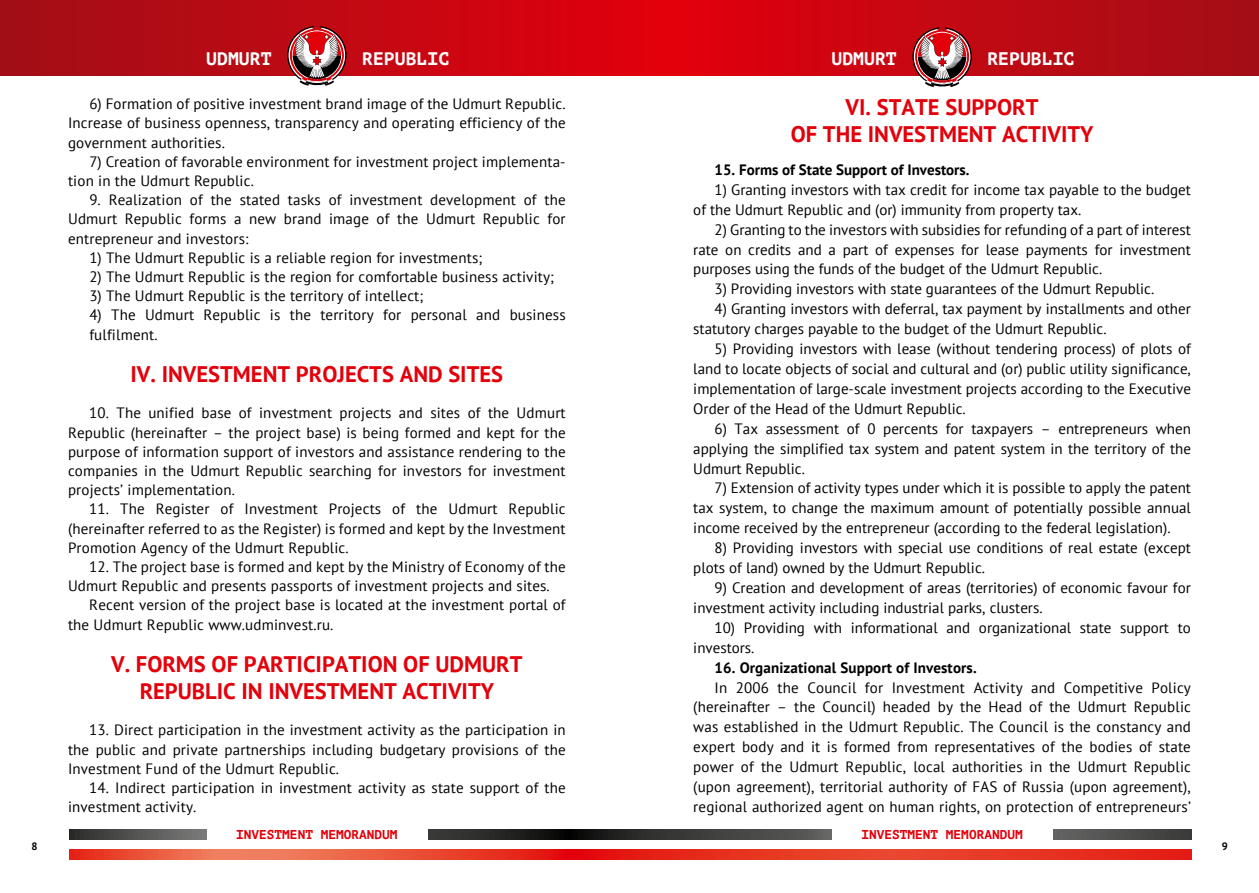
<style>
.page{position:relative;width:1259px;height:893px;background:#fff}
.page>*{position:absolute;margin:0;border:0;box-sizing:border-box;transform-origin:0 0}
.t1{font:700 22.5px/27px "PT Sans";color:#e3000b;text-align:center}
.t2{font:700 18.15px "PT Mono";color:#fff}
.t3{font:15px/20px "PT Sans";letter-spacing:.01em;color:#000;text-align:justify}
.t4{font:700 15px "PT Sans";letter-spacing:.01em;color:#000}
.t5{font:700 12.75px "PT Mono";color:#e3000b}
.t6{font:700 10.65px "PT Sans";color:#000}
</style>
<div class="page">
<svg style="left:69px;top:850px;width:1122px;height:9px;background:#e83e2c"></svg>
<svg style="left:69px;top:829px;width:1122px;height:10px;background:#3f3f3e"></svg>
<div style="left:207px;top:806px;width:220px;height:41px;background:#fff"></div>
<div style="left:832px;top:806px;width:220px;height:41px;background:#fff"></div>
<svg style="left:0;top:0;width:1259px;height:75px;background:#c10711"></svg>
<svg style="left:287px;top:26px;width:59px;height:60px"></svg>
<svg style="left:912px;top:27px;width:59px;height:60px"></svg>
<p class="t2" style="left:206px;top:48px;width:67px">UDMURT</p>
<p class="t2" style="left:362px;top:48px;width:89px">REPUBLIC</p>
<p class="t2" style="left:831px;top:48px;width:67px">UDMURT</p>
<p class="t2" style="left:987px;top:48px;width:89px">REPUBLIC</p>
<p class="t3" style="left:68px;top:94px;width:499px;line-height:19.2px;text-indent:21px">6) Formation of positive investment brand image of the Udmurt Republic.<br>Increase of business openness, transparency and operating efficiency of the government authorities.</p>
<p class="t3" style="left:68px;top:151px;width:499px;line-height:19.2px;text-indent:21px">7) Creation of favorable environment for investment project implementa&shy;tion in the Udmurt Republic.</p>
<p class="t3" style="left:68px;top:190px;width:499px;line-height:19.2px;text-indent:21px">9. Realization of the stated tasks of investment development of the Udmurt Republic forms a new brand image of the Udmurt Republic for entrepreneur and investors:</p>
<p class="t3" style="left:89px;top:247px;width:394px">1) The Udmurt Republic is a reliable region for investments;</p>
<p class="t3" style="left:89px;top:266px;width:466px">2) The Udmurt Republic is the region for comfortable business activity;</p>
<p class="t3" style="left:89px;top:286px;width:335px">3) The Udmurt Republic is the territory of intellect;</p>
<p class="t3" style="left:89px;top:305px;width:478px;line-height:19.2px">4) The Udmurt Republic is the territory for personal and business fulfilment.</p>
<h1 class="t1" style="left:131px;top:360px;width:374px">IV. INVESTMENT PROJECTS AND SITES</h1>
<p class="t3" style="left:68px;top:403px;width:499px;line-height:19.2px;text-indent:21px">10. The unified base of investment projects and sites of the Udmurt Republic (hereinafter – the project base) is being formed and kept for the purpose of information support of investors and assistance rendering to the companies in the Udmurt Republic searching for investors for investment projects’ implementation.</p>
<p class="t3" style="left:68px;top:499px;width:499px;line-height:19.2px;text-indent:21px">11. The Register of Investment Projects of the Udmurt Republic (hereinafter referred to as the Register) is formed and kept by the Investment Promotion Agency of the Udmurt Republic.</p>
<p class="t3" style="left:68px;top:557px;width:499px;line-height:19.2px;text-indent:21px">12. The project base is formed and kept by the Ministry of Economy of the<br>Udmurt Republic and presents passports of investment projects and sites.</p>
<p class="t3" style="left:68px;top:595px;width:499px;line-height:19.2px;text-indent:21px">Recent version of the project base is located at the investment portal of the Udmurt Republic www.udminvest.ru.</p>
<h1 class="t1" style="left:111px;top:650px;width:413px">V. FORMS OF PARTICIPATION OF UDMURT<br>REPUBLIC IN INVESTMENT ACTIVITY</h1>
<p class="t3" style="left:68px;top:720px;width:499px;line-height:19.2px;text-indent:21px">13. Direct participation in the investment activity as the participation in the public and private partnerships including budgetary provisions of the Investment Fund of the Udmurt Republic.</p>
<p class="t3" style="left:68px;top:778px;width:499px;line-height:19.2px;text-indent:21px">14. Indirect participation in investment activity as state support of the investment activity.</p>
<h1 class="t1" style="left:790px;top:93px;width:304px">VI. STATE SUPPORT<br>OF THE INVESTMENT ACTIVITY</h1>
<p class="t4" style="left:714px;top:160px;width:256px">15. Forms of State Support of Investors.</p>
<p class="t3" style="left:693px;top:179px;width:499px;text-indent:21px">1) Granting investors with tax credit for income tax payable to the budget of the Udmurt Republic and (or) immunity from property tax.</p>
<p class="t3" style="left:693px;top:219px;width:499px;text-indent:21px">2) Granting to the investors with subsidies for refunding of a part of interest rate on credits and a part of expenses for lease payments for investment purposes using the funds of the budget of the Udmurt Republic.</p>
<p class="t3" style="left:714px;top:279px;width:441px">3) Providing investors with state guarantees of the Udmurt Republic.</p>
<p class="t3" style="left:693px;top:299px;width:499px;text-indent:21px">4) Granting investors with deferral, tax payment by installments and other statutory charges payable to the budget of the Udmurt Republic.</p>
<p class="t3" style="left:693px;top:338px;width:499px;text-indent:21px">5) Providing investors with lease (without tendering process) of plots of land to locate objects of social and cultural and (or) public utility significance, implementation of large-scale investment projects according to the Executive Order of the Head of the Udmurt Republic.</p>
<p class="t3" style="left:693px;top:418px;width:499px;text-indent:21px">6) Tax assessment of 0 percents for taxpayers – entrepreneurs when applying the simplified tax system and patent system in the territory of the Udmurt Republic.</p>
<p class="t3" style="left:693px;top:478px;width:499px;text-indent:21px">7) Extension of activity types under which it is possible to apply the patent tax system, to change the maximum amount of potentially possible annual income received by the entrepreneur (according to the federal legislation).</p>
<p class="t3" style="left:693px;top:538px;width:499px;text-indent:21px">8) Providing investors with special use conditions of real estate (except plots of land) owned by the Udmurt Republic.</p>
<p class="t3" style="left:693px;top:577px;width:499px;text-indent:21px">9) Creation and development of areas (territories) of economic favour for investment activity including industrial parks, clusters.</p>
<p class="t3" style="left:693px;top:617px;width:499px;text-indent:21px">10) Providing with informational and organizational state support to investors.</p>
<p class="t4" style="left:714px;top:657px;width:264px">16. Organizational Support of Investors.</p>
<p class="t3" style="left:693px;top:677px;width:499px;text-indent:21px">In 2006 the Council for Investment Activity and Competitive Policy (hereinafter – the Council) headed by the Head of the Udmurt Republic was established in the Udmurt Republic. The Council is the constancy and expert body and it is formed from representatives of the bodies of state power of the Udmurt Republic, local authorities in the Udmurt Republic (upon agreement), territorial authority of FAS of Russia (upon agreement), regional authorized agent on human rights, on protection of entrepreneurs’</p>
<p class="t5" style="left:236px;top:827px;width:163px">INVESTMENT MEMORANDUM</p>
<p class="t5" style="left:861px;top:827px;width:163px">INVESTMENT MEMORANDUM</p>
<p class="t6" style="left:32px;top:840px;width:8px">8</p>
<p class="t6" style="left:1221px;top:840px;width:8px">9</p>
</div>
